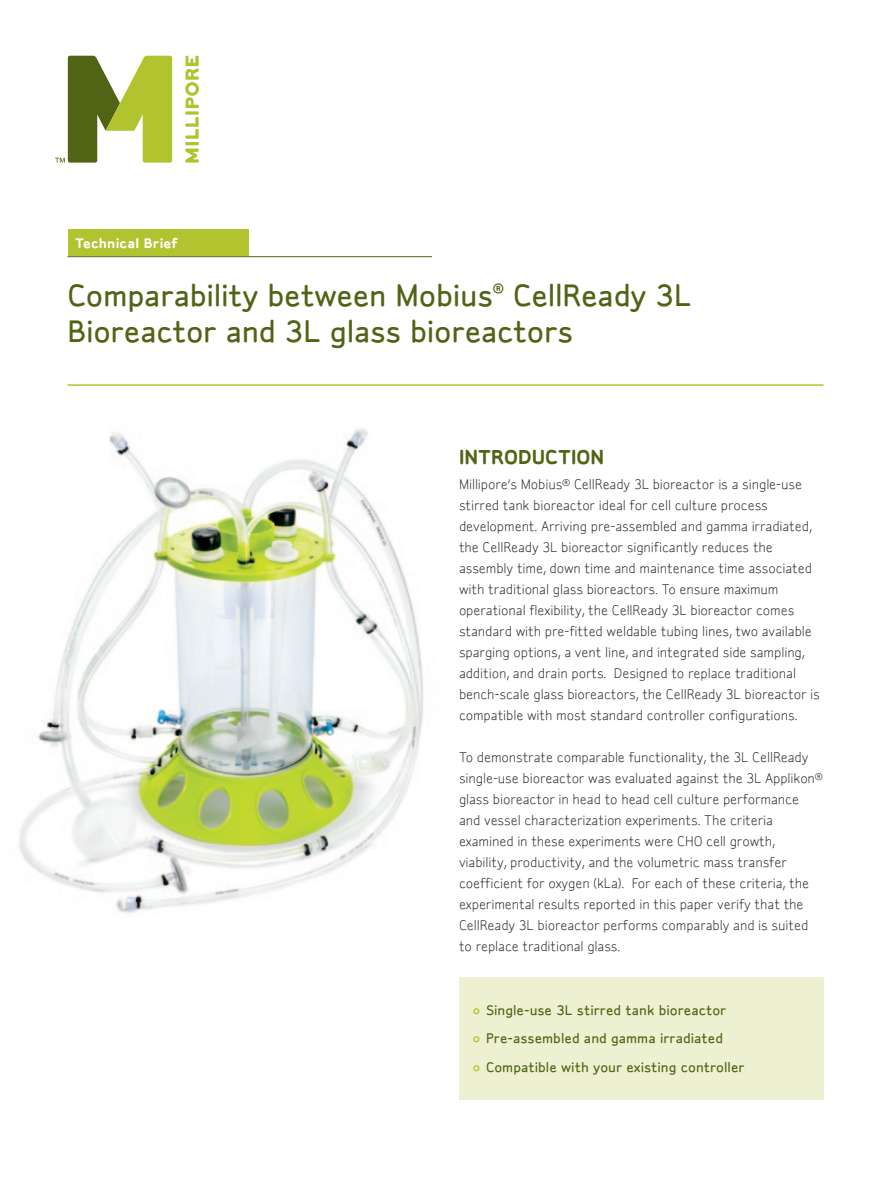
<style>
.page{position:relative;width:891px;height:1188px;background:#fff}
.page>*{position:absolute;margin:0;border:0;box-sizing:border-box;transform-origin:0 0}
.Title-app_note_and_t{font:500 30px/36px "Millipore Sylvia XO";letter-spacing:-.01em;color:#516415}
.ParagraphSubhead-1-C{font:700 19.5px "Millipore Sylvia XO";color:#516415}
.ParagraphText{font:13.5px/21px "Millipore Sylvia XO";letter-spacing:-.01em;color:#231f20}
.BulletedList-Medium{font:500 13.5px "Millipore Sylvia XO";color:#516415}
.t1{font:700 13.5px "Millipore Sylvia XO";letter-spacing:.01em;color:#fff}
.Title-app_note_and_t-2{font:500 12.6px "Millipore Sylvia XO";color:#516415}
.s1{color:#b1c32f}
</style>
<div class="page">
<img style="left:19px;top:384px;width:404px;height:530px">
<hr style="left:68px;top:384px;width:756px;height:2px;background:#b1c32f">
<div style="left:68px;top:230px;width:181px;height:26px;background:#b1c32f"></div>
<hr style="left:68px;top:256px;width:364px;height:1px;background:#516415">
<hr style="left:185px;top:142px;width:14px;height:3px;background:#b1c32f;border-radius:2px">
<svg style="left:185px;top:111px;width:14px;height:4px"></svg>
<svg style="left:185px;top:117px;width:14px;height:22px"></svg>
<svg style="left:185px;top:56px;width:14px;height:52px"></svg>
<svg style="left:185px;top:149px;width:14px;height:14px"></svg>
<svg style="left:55px;top:56px;width:117px;height:107px"></svg>
<div style="left:459px;top:977px;width:365px;height:122px;background:#edf1d2"></div>
<p class="t1" style="left:75px;top:234px;width:104px">Technical Brief</p>
<p class="Title-app_note_and_t" style="left:68px;top:278px;width:427px">Comparability between Mobius</p>
<p class="Title-app_note_and_t-2" style="left:493px;top:281px;width:13px">®</p>
<p class="Title-app_note_and_t" style="left:68px;top:278px;width:626px;text-indent:446px">CellReady 3L<br>Bioreactor and 3L glass bioreactors</p>
<p class="ParagraphSubhead-1-C" style="left:459px;top:444px;width:147px">INTRODUCTION</p>
<p class="ParagraphText" style="left:459px;top:474px;width:362px">Millipore’s Mobius<sup>®</sup> CellReady 3L bioreactor is a single-use stirred tank bioreactor ideal for cell culture process development. Arriving pre-assembled and gamma irradiated, the CellReady 3L bioreactor significantly reduces the assembly time, down time and maintenance time associated with traditional glass bioreactors. To ensure maximum operational flexibility, the CellReady 3L bioreactor comes standard with pre-fitted weldable tubing lines, two available sparging options, a vent line, and integrated side sampling, addition, and drain ports. Designed to replace traditional bench-scale glass bioreactors, the CellReady 3L bioreactor is compatible with most standard controller configurations.</p>
<p class="ParagraphText" style="left:459px;top:747px;width:366px">To demonstrate comparable functionality, the 3L CellReady single-use bioreactor was evaluated against the 3L Applikon<sup>® </sup>glass bioreactor in head to head cell culture performance and vessel characterization experiments. The criteria examined in these experiments were CHO cell growth, viability, productivity, and the volumetric mass transfer coefficient for oxygen (kLa). For each of these criteria, the experimental results reported in this paper verify that the CellReady 3L bioreactor performs comparably and is suited to replace traditional glass.</p>
<p class="BulletedList-Medium" style="left:472px;top:1002px;width:255px"><span class="s1">•</span> Single-use 3L stirred tank bioreactor</p>
<p class="BulletedList-Medium" style="left:472px;top:1030px;width:252px"><span class="s1">•</span> Pre-assembled and gamma irradiated</p>
<p class="BulletedList-Medium" style="left:472px;top:1059px;width:274px"><span class="s1">•</span> Compatible with your existing controller</p>
</div>
